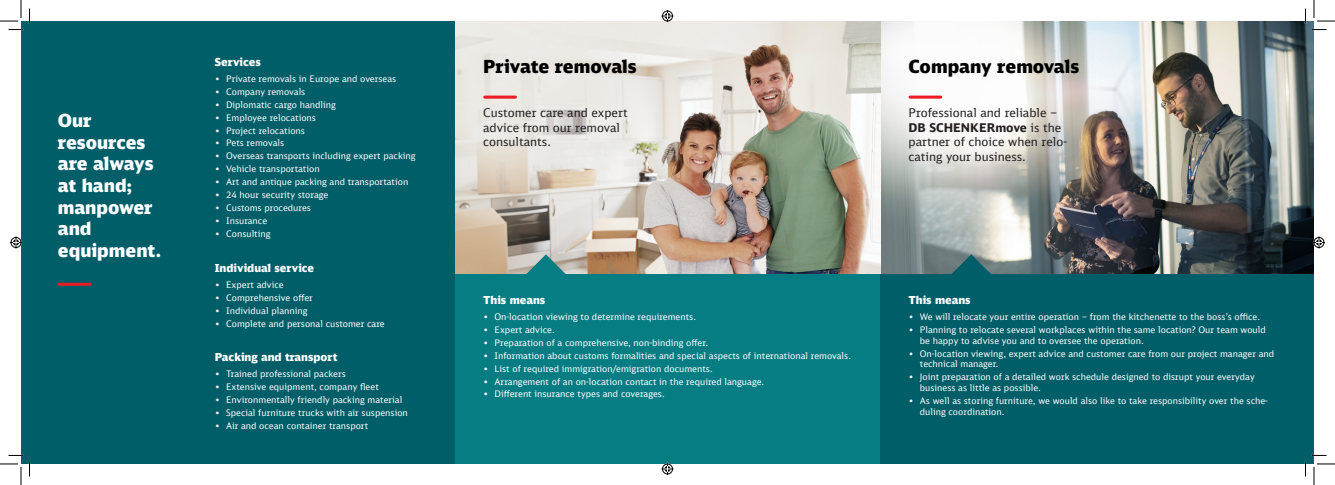
<style>
.page{position:relative;width:1335px;height:485px;background:#fff}
.page>*{position:absolute;margin:0;border:0;box-sizing:border-box;transform-origin:0 0}
.t1{font:900 18px/21.6px "DB Sans";color:#fff}
.t2{font:900 18px "DB Sans";color:#000}
.t3{font:12px/14.4px "DB Sans";color:#231f20}
.Subtitle{font:900 11px "DB Sans";color:#fff}
.t4{font:9px/10.8px "DB Sans";color:#fff}
.s1{font-weight:700}
</style>
<div class="page">
<div style="left:446px;top:266px;width:445px;height:197px;background:#067c83"></div>
<div style="left:880px;top:266px;width:434px;height:197px;background:#005e68"></div>
<img style="left:880px;top:21px;width:433px;height:252px">
<img style="left:455px;top:21px;width:425px;height:252px">
<div style="left:21px;top:21px;width:434px;height:442px;background:#005e68"></div>
<hr style="left:59px;top:282px;width:31px;height:3px;background:#ed1c24">
<svg style="left:516px;top:254px;width:59px;height:20px"></svg>
<svg style="left:942px;top:254px;width:58px;height:20px"></svg>
<svg style="left:485px;top:95px;width:30px;height:4px"></svg>
<svg style="left:910px;top:95px;width:31px;height:4px"></svg>
<svg style="left:0;top:0;width:30px;height:30px"></svg>
<svg style="left:0;top:454px;width:30px;height:30px"></svg>
<svg style="left:1304px;top:0;width:31px;height:30px"></svg>
<svg style="left:1304px;top:454px;width:31px;height:30px"></svg>
<svg style="left:661px;top:10px;width:12px;height:12px"></svg>
<svg style="left:661px;top:463px;width:12px;height:11px"></svg>
<svg style="left:10px;top:236px;width:12px;height:12px"></svg>
<svg style="left:1313px;top:236px;width:12px;height:12px"></svg>
<p class="t1" style="left:58px;top:109px;width:105px">Our resources are always at hand; manpower and equipment.</p>
<p class="Subtitle" style="left:215px;top:55px;width:48px">Services</p>
<p class="t4" style="left:215px;top:73px;width:183px">• Private removals in Europe and overseas</p>
<p class="t4" style="left:215px;top:86px;width:92px">• Company removals</p>
<p class="t4" style="left:215px;top:99px;width:123px">• Diplomatic cargo handling</p>
<p class="t4" style="left:215px;top:112px;width:103px">• Employee relocations</p>
<p class="t4" style="left:215px;top:125px;width:92px">• Project relocations</p>
<p class="t4" style="left:215px;top:137px;width:71px">• Pets removals</p>
<p class="t4" style="left:215px;top:150px;width:202px">• Overseas transports including expert packing</p>
<p class="t4" style="left:215px;top:163px;width:106px">• Vehicle transportation</p>
<p class="t4" style="left:215px;top:176px;width:195px">• Art and antique packing and transportation</p>
<p class="t4" style="left:215px;top:189px;width:115px">• 24 hour security storage</p>
<p class="t4" style="left:215px;top:202px;width:98px">• Customs procedures</p>
<p class="t4" style="left:215px;top:215px;width:54px">• Insurance</p>
<p class="t4" style="left:215px;top:228px;width:57px">• Consulting</p>
<p class="Subtitle" style="left:215px;top:260px;width:101px">Individual service</p>
<p class="t4" style="left:215px;top:278px;width:70px">• Expert advice</p>
<p class="t4" style="left:215px;top:291px;width:100px">• Comprehensive offer</p>
<p class="t4" style="left:215px;top:304px;width:94px">• Individual planning</p>
<p class="t4" style="left:215px;top:317px;width:172px">• Complete and personal customer care</p>
<p class="Subtitle" style="left:215px;top:350px;width:124px">Packing and transport</p>
<p class="t4" style="left:215px;top:368px;width:133px">• Trained professional packers</p>
<p class="t4" style="left:215px;top:381px;width:166px">• Extensive equipment, company fleet</p>
<p class="t4" style="left:215px;top:394px;width:189px">• Environmentally friendly packing material</p>
<p class="t4" style="left:215px;top:407px;width:195px">• Special furniture trucks with air suspension</p>
<p class="t4" style="left:215px;top:420px;width:155px">• Air and ocean container transport</p>
<p class="t2" style="left:483px;top:54px;width:155px">Private removals</p>
<p class="t2" style="left:908px;top:54px;width:172px">Company removals</p>
<p class="t3" style="left:483px;top:105px;width:146px">Customer care and expert advice from our removal consultants.</p>
<p class="t3" style="left:908px;top:105px;width:160px">Professional and reliable –<br><span class="s1">DB SCHENKERmove</span> is the partner of choice when relo&shy;cating your business.</p>
<p class="Subtitle" style="left:483px;top:292px;width:64px">This means</p>
<p class="t4" style="left:483px;top:310px;width:214px">• On-location viewing to determine requirements.</p>
<p class="t4" style="left:483px;top:323px;width:73px">• Expert advice.</p>
<p class="t4" style="left:483px;top:336px;width:226px">• Preparation of a comprehensive, non-binding offer.</p>
<p class="t4" style="left:483px;top:349px;width:369px">• Information about customs formalities and special aspects of international removals.</p>
<p class="t4" style="left:483px;top:362px;width:231px">• List of required immigration/emigration documents.</p>
<p class="t4" style="left:483px;top:375px;width:282px">• Arrangement of an on-location contact in the required language.</p>
<p class="t4" style="left:483px;top:388px;width:183px">• Different insurance types and coverages.</p>
<p class="Subtitle" style="left:908px;top:292px;width:64px">This means</p>
<p class="t4" style="left:908px;top:310px;width:353px">• We will relocate your entire operation – from the kitchenette to the boss’s office.</p>
<p class="t4" style="left:920px;top:323px;width:347px;text-indent:-11px">• Planning to relocate several workplaces within the same location? Our team would be happy to advise you and to oversee the operation.</p>
<p class="t4" style="left:920px;top:347px;width:356px;text-indent:-11px">• On-location viewing, expert advice and customer care from our project manager and technical manager.</p>
<p class="t4" style="left:920px;top:371px;width:336px;text-indent:-11px">• Joint preparation of a detailed work schedule designed to disrupt your everyday business as little as possible.</p>
<p class="t4" style="left:920px;top:395px;width:349px;text-indent:-11px">• As well as storing furniture, we would also like to take responsibility over the sche&shy;duling coordination.</p>
</div>
